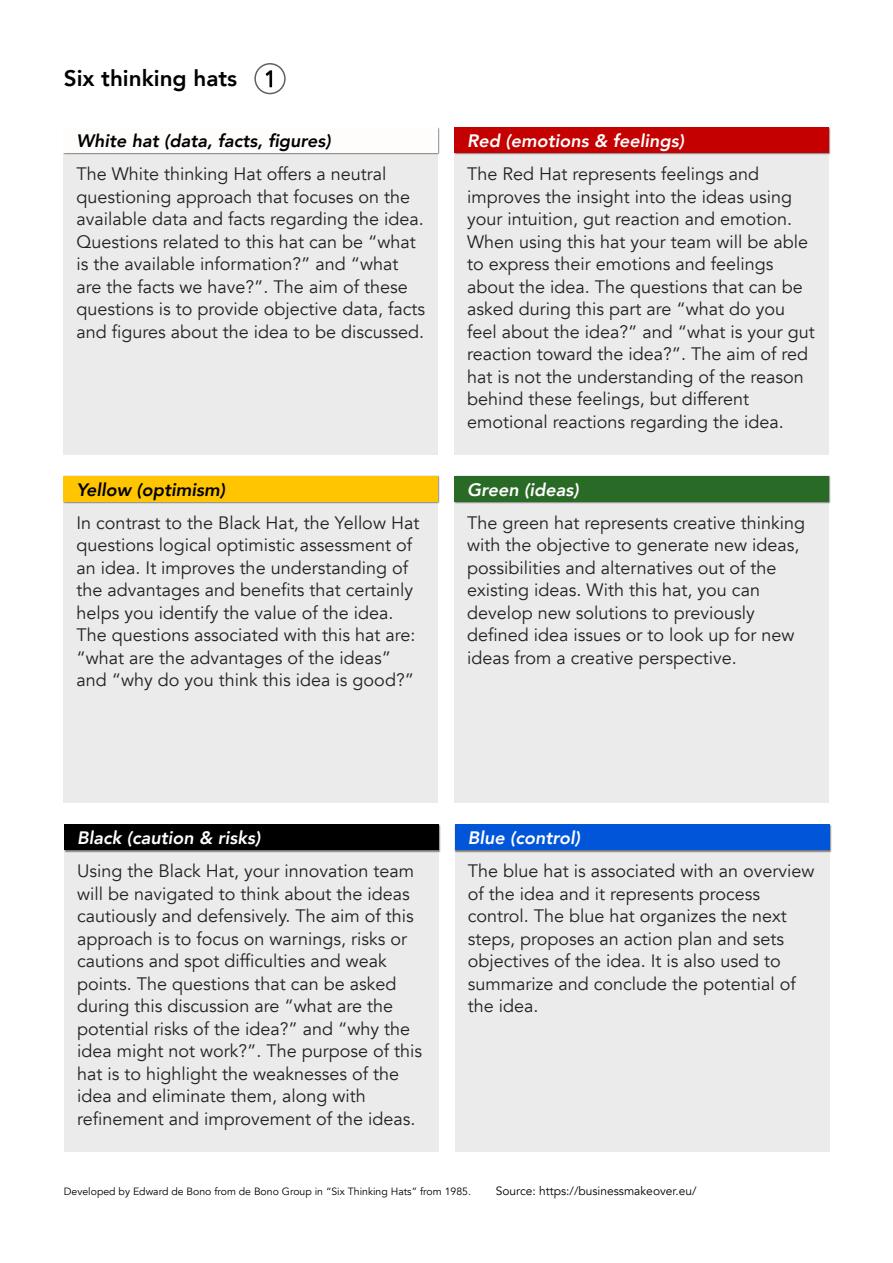
<style>
.page{position:relative;width:893px;height:1263px;background:#fff}
.page>*{position:absolute;margin:0;border:0;box-sizing:border-box;transform-origin:0 0}
.t1{font:800 22.5px "Avenir";color:#000}
.t2{font:18px/22.5px "Avenir";color:#222}
.t3{font:italic 800 18px "Avenir";color:#fff}
.t4{font:italic 800 18px "Avenir";color:#000}
.t5{font:12px "Avenir";color:#000}
.t6{font:10.5px "Avenir";color:#000}
.s1{font-weight:400}
</style>
<div class="page">
<div style="left:254px;top:63px;width:32px;height:31px;border:2px solid #616161;border-radius:50%"></div>
<div style="left:64px;top:153px;width:374px;height:302px;background:#ebebeb"></div>
<img style="left:63px;top:127px;width:377px;height:28px">
<div style="left:64px;top:127px;width:374px;height:26px;background:#fffcfc"></div>
<div style="left:454px;top:153px;width:375px;height:302px;background:#ebebeb"></div>
<div style="left:454px;top:127px;width:375px;height:26px;background:#c40000"></div>
<div style="left:64px;top:501px;width:374px;height:302px;background:#ebebeb"></div>
<img style="left:63px;top:476px;width:377px;height:27px">
<div style="left:64px;top:476px;width:374px;height:25px;background:#ffc500"></div>
<div style="left:454px;top:501px;width:375px;height:302px;background:#ebebeb"></div>
<img style="left:454px;top:476px;width:376px;height:27px">
<div style="left:454px;top:476px;width:375px;height:25px;background:#296a26"></div>
<div style="left:64px;top:850px;width:375px;height:302px;background:#ebebeb"></div>
<img style="left:64px;top:824px;width:376px;height:28px">
<div style="left:64px;top:825px;width:375px;height:25px;background:#000"></div>
<div style="left:455px;top:850px;width:374px;height:302px;background:#ebebeb"></div>
<img style="left:455px;top:824px;width:376px;height:28px">
<div style="left:455px;top:825px;width:374px;height:25px;background:#0055d9"></div>
<p class="t1" style="left:64px;top:63px;width:214px">Six thinking hats <span class="s1">1</span></p>
<p class="t4" style="left:77px;top:129px;width:256px">White hat (data, facts, figures)</p>
<p class="t3" style="left:467px;top:129px;width:219px">Red (emotions &amp; feelings)</p>
<p class="t2" style="left:77px;top:163px;width:350px">The White thinking Hat offers a neutral questioning approach that focuses on the available data and facts regarding the idea.<br>Questions related to this hat can be “what is the available information?” and “what are the facts we have?”. The aim of these questions is to provide objective data, facts and figures about the idea to be discussed.</p>
<p class="t2" style="left:467px;top:163px;width:349px">The Red Hat represents feelings and improves the insight into the ideas using your intuition, gut reaction and emotion.<br>When using this hat your team will be able to express their emotions and feelings about the idea. The questions that can be asked during this part are “what do you feel about the idea?” and “what is your gut reaction toward the idea?”. The aim of red hat is not the understanding of the reason behind these feelings, but different emotional reactions regarding the idea.</p>
<p class="t4" style="left:77px;top:477px;width:150px">Yellow (optimism)</p>
<p class="t3" style="left:467px;top:477px;width:113px">Green (ideas)</p>
<p class="t2" style="left:77px;top:511px;width:344px">In contrast to the Black Hat, the Yellow Hat questions logical optimistic assessment of an idea. It improves the understanding of the advantages and benefits that certainly helps you identify the value of the idea.<br>The questions associated with this hat are: “what are the advantages of the ideas” and “why do you think this idea is good?”</p>
<p class="t2" style="left:467px;top:511px;width:340px">The green hat represents creative thinking with the objective to generate new ideas, possibilities and alternatives out of the existing ideas. With this hat, you can develop new solutions to previously defined idea issues or to look up for new ideas from a creative perspective.</p>
<p class="t3" style="left:77px;top:826px;width:185px">Black (caution &amp; risks)</p>
<p class="t2" style="left:77px;top:860px;width:347px">Using the Black Hat, your innovation team will be navigated to think about the ideas cautiously and defensively. The aim of this approach is to focus on warnings, risks or cautions and spot difficulties and weak points. The questions that can be asked during this discussion are “what are the potential risks of the idea?” and “why the idea might not work?”. The purpose of this hat is to highlight the weaknesses of the idea and eliminate them, along with refinement and improvement of the ideas.</p>
<p class="t3" style="left:468px;top:826px;width:114px">Blue (control)</p>
<p class="t2" style="left:468px;top:860px;width:348px">The blue hat is associated with an overview of the idea and it represents process control. The blue hat organizes the next steps, proposes an action plan and sets objectives of the idea. It is also used to summarize and conclude the potential of the idea.</p>
<p class="t6" style="left:64px;top:1185px;width:409px">Developed by Edward de Bono from de Bono Group in “Six Thinking Hats” from 1985.</p>
<p class="t5" style="left:496px;top:1183px;width:202px">Source: https://businessmakeover.eu/</p>
</div>
